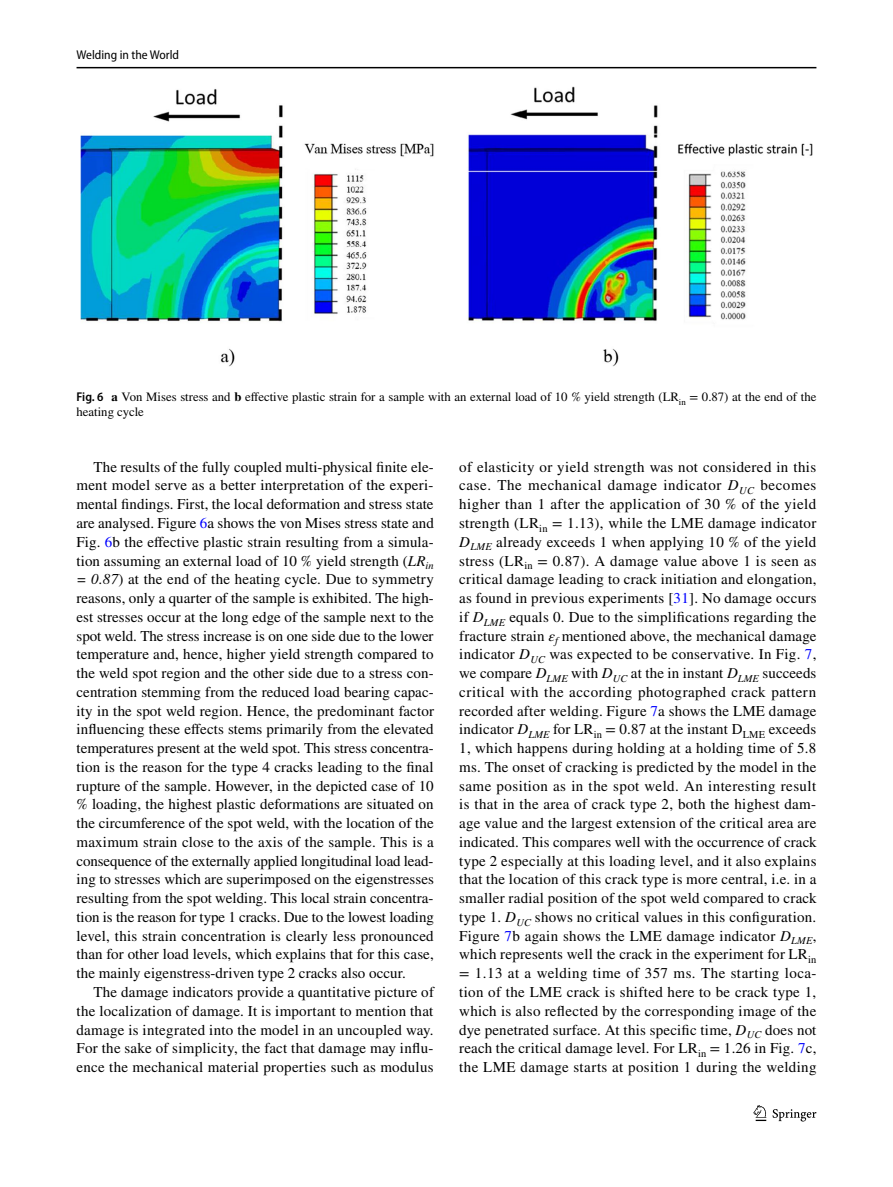
<style>
.page{position:relative;width:893px;height:1187px;background:#fff}
.page>*{position:absolute;margin:0;border:0;box-sizing:border-box;transform-origin:0 0}
.t1{font:15px/18.8px "STIX";letter-spacing:.02em;color:#000;text-align:justify}
.t2{font:12.75px/15px "STIX";color:#000}
.t3{font:semi-condensed 12.75px "Myriad Pro";color:#000}
.s1{font-family:"Myriad Pro";font-weight:600;font-stretch:semi-condensed}
.s2{font-weight:700}
.s3{color:#00f}
.s4{font-style:italic}
</style>
<div class="page">
<hr style="left:77px;top:67px;width:739px;height:1px;background:#000">
<svg style="left:753px;top:1105px;width:13px;height:15px"></svg>
<svg style="left:773px;top:1109px;width:43px;height:12px"></svg>
<img style="left:81px;top:87px;width:731px;height:279px">
<p class="t3" style="left:77px;top:48px;width:104px">Welding in the World</p>
<p class="t2" style="left:77px;top:390px;width:741px"><span class="s1">Fig. 6</span> <span class="s2">a</span> Von Mises stress and <span class="s2">b</span> effective plastic strain for a sample with an external load of 10 % yield strength (LR<sub>in</sub> = 0.87) at the end of the heating cycle</p>
<p class="t1" style="left:77px;top:458px;width:359px;text-indent:17px">The results of the fully coupled multi-physical finite ele&shy;ment model serve as a better interpretation of the experi&shy;mental findings. First, the local deformation and stress state are analysed. Figure <span class="s3">6</span>a shows the von Mises stress state and Fig. <span class="s3">6</span>b the effective plastic strain resulting from a simula&shy;tion assuming an external load of 10 % yield strength (<span class="s4">LR</span><sub>in </sub><span class="s4">= 0.87</span>) at the end of the heating cycle. Due to symmetry reasons, only a quarter of the sample is exhibited. The high&shy;est stresses occur at the long edge of the sample next to the spot weld. The stress increase is on one side due to the lower temperature and, hence, higher yield strength compared to the weld spot region and the other side due to a stress con&shy;centration stemming from the reduced load bearing capac&shy;ity in the spot weld region. Hence, the predominant factor influencing these effects stems primarily from the elevated temperatures present at the weld spot. This stress concentra&shy;tion is the reason for the type 4 cracks leading to the final rupture of the sample. However, in the depicted case of 10 % loading, the highest plastic deformations are situated on the circumference of the spot weld, with the location of the maximum strain close to the axis of the sample. This is a consequence of the externally applied longitudinal load lead&shy;ing to stresses which are superimposed on the eigenstresses resulting from the spot welding. This local strain concentra&shy;tion is the reason for type 1 cracks. Due to the lowest loading level, this strain concentration is clearly less pronounced than for other load levels, which explains that for this case, the mainly eigenstress-driven type 2 cracks also occur.</p>
<p class="t1" style="left:77px;top:983px;width:359px;text-indent:17px">The damage indicators provide a quantitative picture of the localization of damage. It is important to mention that damage is integrated into the model in an uncoupled way.<br>For the sake of simplicity, the fact that damage may influ&shy;ence the mechanical material properties such as modulus</p>
<p class="t1" style="left:459px;top:458px;width:359px">of elasticity or yield strength was not considered in this case. The mechanical damage indicator <span class="s4">D</span><sub>UC</sub> becomes higher than 1 after the application of 30 % of the yield strength (LR<sub>in</sub> = 1.13), while the LME damage indicator <span class="s4">D</span><sub>LME</sub> already exceeds 1 when applying 10 % of the yield stress (LR<sub>in</sub> = 0.87). A damage value above 1 is seen as critical damage leading to crack initiation and elongation, as found in previous experiments [<span class="s3">31</span>]. No damage occurs if <span class="s4">D</span><sub>LME</sub> equals 0. Due to the simplifications regarding the fracture strain <span class="s4">ε</span><sub>f</sub> mentioned above, the mechanical damage indicator <span class="s4">D</span><sub>UC</sub> was expected to be conservative. In Fig. <span class="s3">7</span>, we compare <span class="s4">D</span><sub>LME</sub> with <span class="s4">D</span><sub>UC</sub> at the in instant <span class="s4">D</span><sub>LME</sub> succeeds critical with the according photographed crack pattern recorded after welding. Figure <span class="s3">7</span>a shows the LME damage indicator <span class="s4">D</span><sub>LME</sub> for LR<sub>in</sub> = 0.87 at the instant D<sub>LME</sub> exceeds 1, which happens during holding at a holding time of 5.8 ms. The onset of cracking is predicted by the model in the same position as in the spot weld. An interesting result is that in the area of crack type 2, both the highest dam&shy;age value and the largest extension of the critical area are indicated. This compares well with the occurrence of crack type 2 especially at this loading level, and it also explains that the location of this crack type is more central, i.e. in a smaller radial position of the spot weld compared to crack type 1. <span class="s4">D</span><sub>UC</sub> shows no critical values in this configuration.<br>Figure <span class="s3">7</span>b again shows the LME damage indicator <span class="s4">D</span><sub>LME</sub>, which represents well the crack in the experiment for LR<sub>in </sub>= 1.13 at a welding time of 357 ms. The starting loca&shy;tion of the LME crack is shifted here to be crack type 1, which is also reflected by the corresponding image of the dye penetrated surface. At this specific time, <span class="s4">D</span><sub>UC</sub> does not reach the critical damage level. For LR<sub>in</sub> = 1.26 in Fig. <span class="s3">7</span>c, the LME damage starts at position 1 during the welding</p>
</div>
